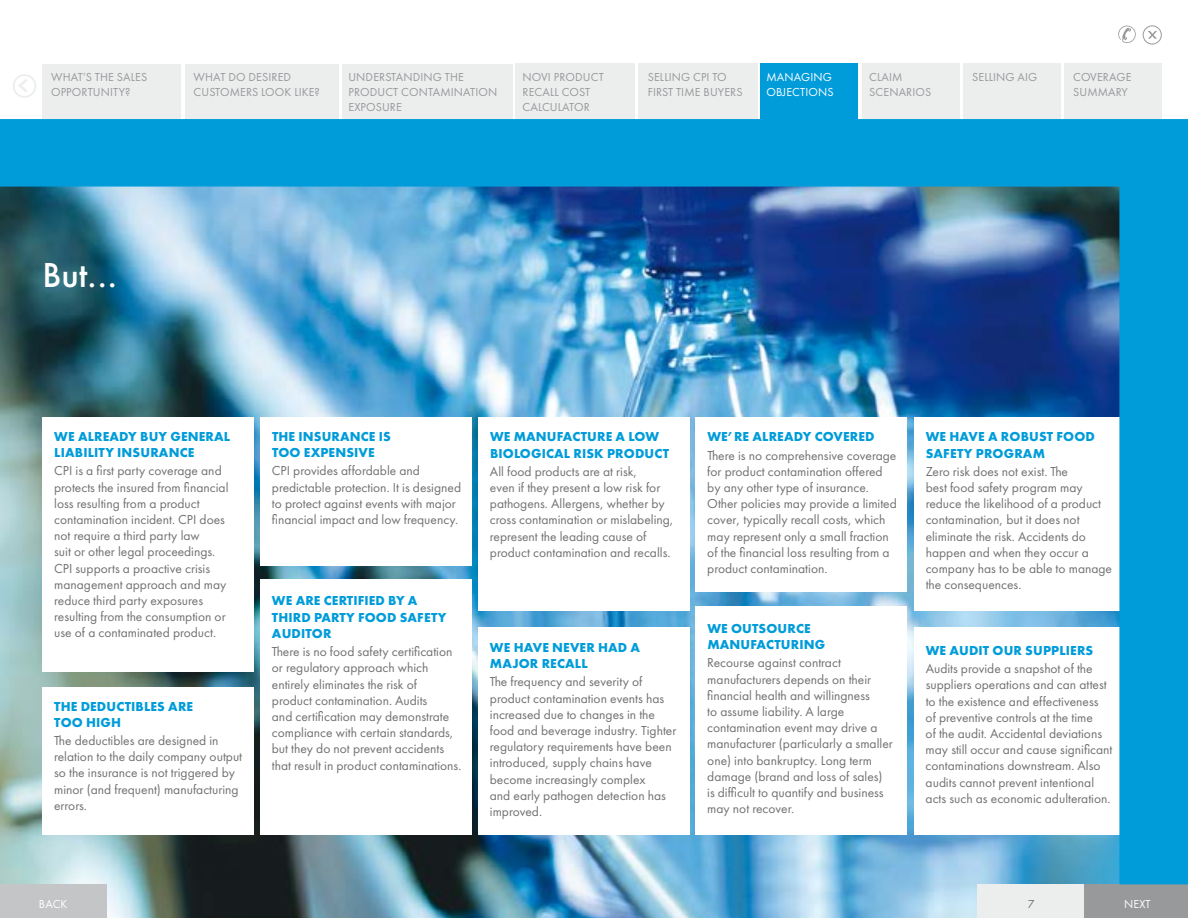
<style>
.page{position:relative;width:1188px;height:918px;background:#fff}
.page>*{position:absolute;margin:0;border:0;box-sizing:border-box;transform-origin:0 0}
.t1{font:500 36px "Futura PT";color:#fff}
.t2{font:13.5px/16.2px "Futura PT";color:#707172}
.t3{font:700 13.5px "Futura PT";letter-spacing:.01em;color:#009cda}
.t4{font:12px/15px "Futura PT";letter-spacing:.01em;color:#98999b}
.t5{font:12px/15px "Futura PT";letter-spacing:.01em;color:#fff}
.t6{font:12px "Futura PT";color:#707172}
</style>
<div class="page">
<svg style="left:1118px;top:26px;width:18px;height:17px"></svg>
<div style="left:1143px;top:26px;width:19px;height:18px;border:1px solid #98999b;border-radius:50%"></div>
<svg style="left:1148px;top:31px;width:9px;height:8px"></svg>
<svg style="left:18px;top:79px;width:9px;height:13px"></svg>
<div style="left:13px;top:74px;width:23px;height:24px;border:2px solid #eceded;border-radius:50%"></div>
<div style="left:516px;top:64px;width:119px;height:62px;background:#eceded"></div>
<div style="left:760px;top:64px;width:98px;height:62px;background:#009cda"></div>
<div style="left:342px;top:64px;width:170px;height:65px;background:#eceded"></div>
<img style="left:106px;top:884px;width:872px;height:34px">
<div style="left:1064px;top:64px;width:98px;height:55px;background:#eceded"></div>
<div style="left:638px;top:64px;width:119px;height:55px;background:#eceded"></div>
<div style="left:862px;top:64px;width:98px;height:55px;background:#eceded"></div>
<div style="left:186px;top:64px;width:153px;height:61px;background:#eceded"></div>
<div style="left:43px;top:64px;width:138px;height:61px;background:#eceded"></div>
<div style="left:963px;top:64px;width:98px;height:55px;background:#eceded"></div>
<div style="left:978px;top:884px;width:210px;height:34px;background:#eceded"></div>
<div style="left:1084px;top:884px;width:104px;height:34px;background:#98999b"></div>
<img style="left:0;top:119px;width:1188px;height:765px">
<div style="left:0;top:884px;width:106px;height:34px;background:#c4c5c6"></div>
<p class="t4" style="left:348px;top:70px;width:151px">UNDERSTANDING THE<br>PRODUCT CONTAMINATION</p>
<p class="t4" style="left:869px;top:70px;width:64px">CLAIM<br>SCENARIOS</p>
<p class="t4" style="left:972px;top:70px;width:67px">SELLING AIG</p>
<h2 class="t5" style="left:766px;top:70px;width:69px">MANAGING<br>OBJECTIONS</h2>
<p class="t4" style="left:51px;top:70px;width:98px">WHAT’S THE SALES<br>OPPORTUNITY?</p>
<p class="t4" style="left:194px;top:70px;width:128px">WHAT DO DESIRED<br>CUSTOMERS LOOK LIKE?</p>
<p class="t4" style="left:523px;top:70px;width:83px">NOVI PRODUCT<br>RECALL COST</p>
<p class="t4" style="left:648px;top:70px;width:96px">SELLING CPI TO<br>FIRST TIME BUYERS</p>
<p class="t4" style="left:1073px;top:70px;width:60px">COVERAGE<br>SUMMARY</p>
<p class="t1" style="left:43px;top:253px;width:76px">But...</p>
<p class="t4" style="left:348px;top:100px;width:55px">EXPOSURE</p>
<p class="t4" style="left:523px;top:100px;width:69px">CALCULATOR</p>
<p class="t3" style="left:54px;top:428px;width:177px">WE ALREADY BUY GENERAL</p>
<p class="t3" style="left:272px;top:428px;width:120px">THE INSURANCE IS</p>
<p class="t3" style="left:490px;top:428px;width:171px">WE MANUFACTURE A LOW</p>
<p class="t3" style="left:707px;top:428px;width:169px">WE’RE ALREADY COVERED</p>
<p class="t3" style="left:926px;top:428px;width:171px">WE HAVE A ROBUST FOOD</p>
<p class="t3" style="left:54px;top:444px;width:142px">LIABILITY INSURANCE</p>
<p class="t3" style="left:272px;top:444px;width:104px">TOO EXPENSIVE</p>
<p class="t3" style="left:490px;top:444px;width:181px">BIOLOGICAL RISK PRODUCT</p>
<p class="t2" style="left:707px;top:447px;width:191px">There is no comprehensive coverage</p>
<p class="t3" style="left:926px;top:444px;width:121px">SAFETY PROGRAM</p>
<p class="t2" style="left:54px;top:463px;width:169px">CPI is a frst party coverage and</p>
<p class="t2" style="left:272px;top:463px;width:150px">CPI provides affordable and</p>
<p class="t2" style="left:490px;top:463px;width:149px">All food products are at risk,</p>
<p class="t2" style="left:707px;top:463px;width:177px">for product contamination offered</p>
<p class="t2" style="left:926px;top:463px;width:144px">Zero risk does not exist. The</p>
<p class="t2" style="left:54px;top:479px;width:176px">protects the insured from fnancial</p>
<p class="t2" style="left:272px;top:479px;width:191px">predictable protection. It is designed</p>
<p class="t2" style="left:490px;top:479px;width:172px">even if they present a low risk for</p>
<p class="t2" style="left:707px;top:479px;width:163px">by any other type of insurance.</p>
<p class="t2" style="left:926px;top:479px;width:158px">best food safety program may</p>
<p class="t2" style="left:54px;top:495px;width:147px">loss resulting from a product</p>
<p class="t2" style="left:272px;top:495px;width:185px">to protect against events with major</p>
<p class="t2" style="left:490px;top:496px;width:176px">pathogens. Allergens, whether by</p>
<p class="t2" style="left:707px;top:496px;width:191px">Other policies may provide a limited</p>
<p class="t2" style="left:926px;top:496px;width:177px">reduce the likelihood of a product</p>
<p class="t2" style="left:54px;top:511px;width:172px">contamination incident. CPI does</p>
<p class="t2" style="left:272px;top:511px;width:188px">fnancial impact and low frequency.</p>
<p class="t2" style="left:490px;top:512px;width:185px">cross contamination or mislabeling,</p>
<p class="t2" style="left:707px;top:512px;width:180px">cover, typically recall costs, which</p>
<p class="t2" style="left:926px;top:512px;width:155px">contamination, but it does not</p>
<p class="t2" style="left:54px;top:527px;width:147px">not require a third party law</p>
<p class="t2" style="left:490px;top:528px;width:158px">represent the leading cause of</p>
<p class="t2" style="left:707px;top:528px;width:183px">may represent only a small fraction</p>
<p class="t2" style="left:926px;top:528px;width:162px">eliminate the risk. Accidents do</p>
<p class="t2" style="left:54px;top:544px;width:163px">suit or other legal proceedings.</p>
<p class="t2" style="left:490px;top:544px;width:182px">product contamination and recalls.</p>
<p class="t2" style="left:707px;top:544px;width:184px">of the fnancial loss resulting from a</p>
<p class="t2" style="left:926px;top:544px;width:165px">happen and when they occur a</p>
<p class="t2" style="left:54px;top:560px;width:157px">CPI supports a proactive crisis</p>
<p class="t2" style="left:707px;top:560px;width:122px">product contamination.</p>
<p class="t2" style="left:926px;top:560px;width:188px">company has to be able to manage</p>
<p class="t2" style="left:54px;top:576px;width:174px">management approach and may</p>
<p class="t2" style="left:926px;top:577px;width:97px">the consequences.</p>
<p class="t2" style="left:54px;top:592px;width:150px">reduce third party exposures</p>
<p class="t3" style="left:272px;top:592px;width:147px">WE ARE CERTIFIED BY A</p>
<p class="t2" style="left:54px;top:608px;width:173px">resulting from the consumption or</p>
<p class="t3" style="left:272px;top:608px;width:176px">THIRD PARTY FOOD SAFETY</p>
<p class="t3" style="left:707px;top:620px;width:105px">WE OUTSOURCE</p>
<p class="t2" style="left:54px;top:625px;width:163px">use of a contaminated product.</p>
<p class="t3" style="left:272px;top:625px;width:61px">AUDITOR</p>
<p class="t3" style="left:490px;top:639px;width:152px">WE HAVE NEVER HAD A</p>
<p class="t3" style="left:707px;top:636px;width:119px">MANUFACTURING</p>
<p class="t3" style="left:926px;top:642px;width:169px">WE AUDIT OUR SUPPLIERS</p>
<p class="t2" style="left:272px;top:643px;width:182px">There is no food safety certifcation or regulatory approach which</p>
<p class="t3" style="left:490px;top:655px;width:99px">MAJOR RECALL</p>
<p class="t2" style="left:707px;top:655px;width:135px">Recourse against contract</p>
<p class="t2" style="left:926px;top:660px;width:168px">Audits provide a snapshot of the</p>
<p class="t2" style="left:707px;top:671px;width:165px">manufacturers depends on their</p>
<p class="t2" style="left:272px;top:676px;width:147px">entirely eliminates the risk of</p>
<p class="t2" style="left:490px;top:674px;width:154px">The frequency and severity of</p>
<p class="t2" style="left:926px;top:677px;width:183px">suppliers operations and can attest</p>
<p class="t2" style="left:272px;top:692px;width:157px">product contamination. Audits</p>
<p class="t2" style="left:490px;top:690px;width:176px">product contamination events has</p>
<p class="t2" style="left:707px;top:687px;width:164px">fnancial health and willingness</p>
<p class="t2" style="left:926px;top:693px;width:174px">to the existence and effectiveness</p>
<p class="t3" style="left:54px;top:697px;width:140px">THE DEDUCTIBLES ARE</p>
<p class="t2" style="left:707px;top:703px;width:138px">to assume liability. A large</p>
<p class="t2" style="left:272px;top:708px;width:179px">and certifcation may demonstrate</p>
<p class="t2" style="left:490px;top:706px;width:167px">increased due to changes in the</p>
<p class="t2" style="left:926px;top:709px;width:169px">of preventive controls at the time</p>
<p class="t3" style="left:54px;top:714px;width:68px">TOO HIGH</p>
<p class="t2" style="left:272px;top:724px;width:183px">compliance with certain standards,</p>
<p class="t2" style="left:490px;top:722px;width:188px">food and beverage industry. Tighter</p>
<p class="t2" style="left:707px;top:719px;width:172px">contamination event may drive a</p>
<p class="t2" style="left:926px;top:725px;width:178px">of the audit. Accidental deviations</p>
<p class="t2" style="left:54px;top:732px;width:166px">The deductibles are designed in</p>
<p class="t2" style="left:490px;top:739px;width:183px">regulatory requirements have been</p>
<p class="t2" style="left:707px;top:736px;width:187px">manufacturer (particularly a smaller</p>
<p class="t2" style="left:272px;top:741px;width:174px">but they do not prevent accidents</p>
<p class="t2" style="left:926px;top:741px;width:188px">may still occur and cause signifcant</p>
<p class="t2" style="left:54px;top:749px;width:190px">relation to the daily company output</p>
<p class="t2" style="left:490px;top:755px;width:164px">introduced, supply chains have</p>
<p class="t2" style="left:707px;top:752px;width:166px">one) into bankruptcy. Long term</p>
<p class="t2" style="left:272px;top:757px;width:191px">that result in product contaminations.</p>
<p class="t2" style="left:926px;top:758px;width:176px">contaminations downstream. Also</p>
<p class="t2" style="left:54px;top:765px;width:182px">so the insurance is not triggered by</p>
<p class="t2" style="left:490px;top:771px;width:157px">become increasingly complex</p>
<p class="t2" style="left:707px;top:768px;width:177px">damage (brand and loss of sales)</p>
<p class="t2" style="left:926px;top:774px;width:170px">audits cannot prevent intentional</p>
<p class="t2" style="left:54px;top:781px;width:186px">minor (and frequent) manufacturing</p>
<p class="t2" style="left:490px;top:787px;width:178px">and early pathogen detection has</p>
<p class="t2" style="left:707px;top:784px;width:178px">is diffcult to quantify and business</p>
<p class="t2" style="left:926px;top:790px;width:186px">acts such as economic adulteration.</p>
<p class="t2" style="left:54px;top:797px;width:34px">errors.</p>
<p class="t2" style="left:490px;top:803px;width:54px">improved.</p>
<p class="t2" style="left:707px;top:800px;width:88px">may not recover.</p>
<p class="t5" style="left:39px;top:897px;width:30px">BACK</p>
<p class="t6" style="left:1028px;top:897px;width:8px">7</p>
<p class="t5" style="left:1124px;top:897px;width:28px">NEXT</p>
</div>
